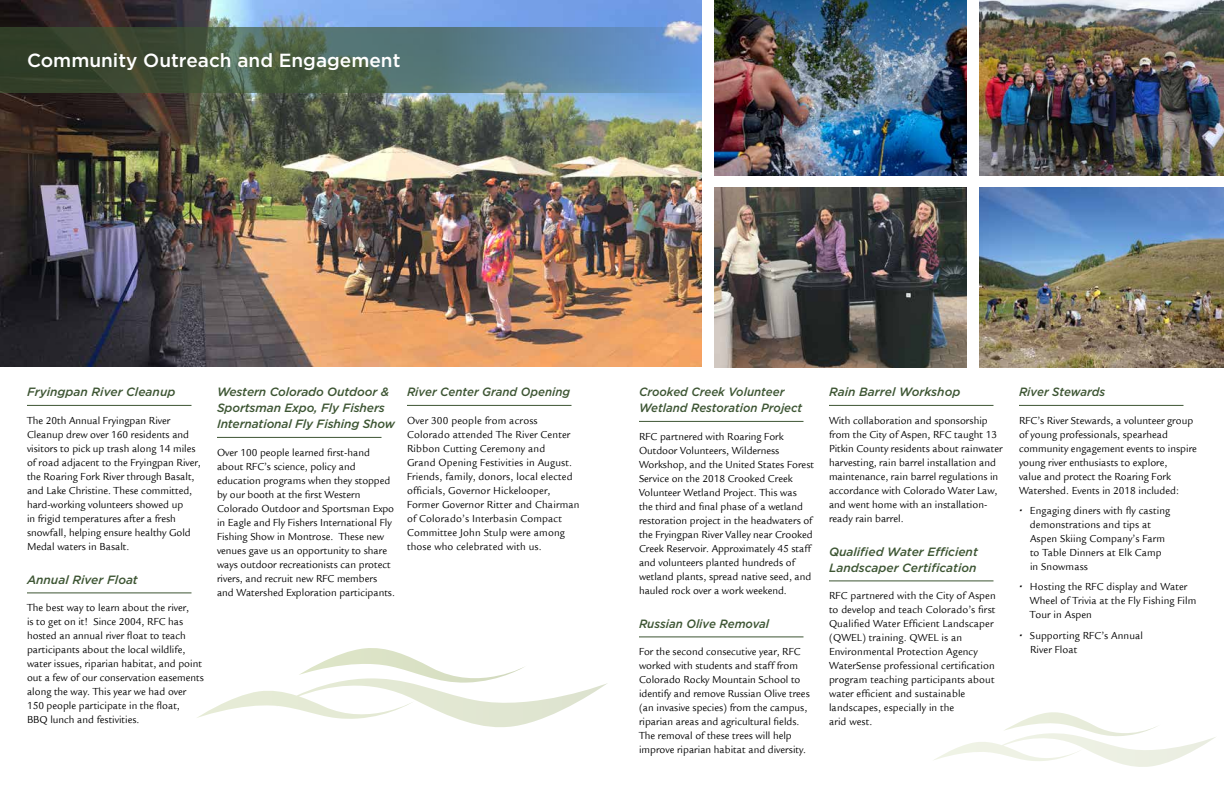
<style>
.page{position:relative;width:1224px;height:792px;background:#fff}
.page>*{position:absolute;margin:0;border:0;box-sizing:border-box;transform-origin:0 0}
.t1{font:500 19px "Gotham";color:#fff}
.t2{font:italic 500 12px/16px "Gotham";color:#3d5533}
.t3{font:italic 500 12px/16px "Gotham";color:#3d5533;scale:.96 1}
.t4{font:11px/14px "Legacy Sans Std";color:#000;scale:.96 1}
.s1{font-family:"Gotham";font-weight:500;font-style:italic;font-size:12px}
</style>
<div class="page">
<img style="left:0;top:0;width:702px;height:366px">
<svg style="left:0;top:27px;width:702px;height:65px;background:#516b6c"></svg>
<hr style="left:27px;top:405px;width:165px;height:1px;background:#3d5533">
<hr style="left:27px;top:593px;width:165px;height:1px;background:#3d5533">
<hr style="left:217px;top:437px;width:165px;height:1px;background:#3d5533">
<hr style="left:407px;top:405px;width:165px;height:1px;background:#3d5533">
<hr style="left:639px;top:421px;width:165px;height:1px;background:#3d5533">
<hr style="left:639px;top:637px;width:165px;height:1px;background:#3d5533">
<hr style="left:829px;top:405px;width:165px;height:1px;background:#3d5533">
<hr style="left:829px;top:581px;width:165px;height:1px;background:#3d5533">
<hr style="left:1019px;top:405px;width:165px;height:1px;background:#3d5533">
<img style="left:714px;top:187px;width:252px;height:180px">
<img style="left:979px;top:0;width:245px;height:175px">
<img style="left:714px;top:0;width:252px;height:176px">
<img style="left:979px;top:187px;width:245px;height:180px">
<svg style="left:934px;top:712px;width:282px;height:55px"></svg>
<svg style="left:197px;top:648px;width:411px;height:79px"></svg>
<h1 class="t1" style="left:27px;top:50px;width:375px">Community Outreach and Engagement</h1>
<p class="t2" style="left:27px;top:384px;width:150px">Fryingpan River Cleanup</p>
<p class="t4" style="left:27px;top:413px;width:182px">The 20th Annual Fryingpan River Cleanup drew over 160 residents and visitors to pick up trash along 14 miles of road adjacent to the Fryingpan River, the Roaring Fork River through Basalt, and Lake Christine. These committed, hard-working volunteers showed up<br>in frigid temperatures after a fresh snowfall, helping ensure healthy Gold Medal waters in Basalt.</p>
<p class="t2" style="left:27px;top:571px;width:112px">Annual River Float</p>
<p class="t4" style="left:27px;top:601px;width:186px">The best way to learn about the river,<br>is to get on it! Since 2004, RFC has hosted an annual river float to teach participants about the local wildlife, water issues, riparian habitat, and point out a few of our conservation easements along the way. This year we had over 150 people participate in the float,<br>BBQ lunch and festivities.</p>
<p class="t2" style="left:217px;top:384px;width:179px">Western Colorado Outdoor &amp;<br>Sportsman Expo, Fly Fishers<br>International Fly Fishing Show</p>
<p class="t4" style="left:217px;top:445px;width:187px">Over 100 people learned first-hand about RFC’s science, policy and education programs when they stopped by our booth at the first Western Colorado Outdoor and Sportsman Expo in Eagle and Fly Fishers International Fly Fishing Show in Montrose. These new venues gave us an opportunity to share ways outdoor recreationists can protect rivers, and recruit new RFC members and Watershed Exploration participants.</p>
<p class="t3" style="left:407px;top:384px;width:172px">River Center Grand Opening</p>
<p class="t4" style="left:407px;top:413px;width:181px">Over 300 people from across Colorado attended The River Center Ribbon Cutting Ceremony and<br>Grand Opening Festivities in August.<br>Friends, family, donors, local elected officials, Governor Hickelooper, Former Governor Ritter and Chairman of Colorado’s Interbasin Compact Committee John Stulp were among those who celebrated with us.</p>
<p class="t3" style="left:639px;top:384px;width:172px">Crooked Creek Volunteer<br>Wetland Restoration Project</p>
<p class="t4" style="left:639px;top:429px;width:184px">RFC partnered with Roaring Fork Outdoor Volunteers, Wilderness Workshop, and the United States Forest Service on the 2018 Crooked Creek Volunteer Wetland Project. This was<br>the third and final phase of a wetland restoration project in the headwaters of the Fryingpan River Valley near Crooked Creek Reservoir. Approximately 45 staff and volunteers planted hundreds of wetland plants, spread native seed, and hauled rock over a work weekend.</p>
<p class="t3" style="left:639px;top:615px;width:137px">Russian Olive Removal</p>
<p class="t4" style="left:639px;top:645px;width:179px">For the second consecutive year, RFC worked with students and staff from Colorado Rocky Mountain School to identify and remove Russian Olive trees (an invasive species) from the campus, riparian areas and agricultural fields.<br>The removal of these trees will help improve riparian habitat and diversity.</p>
<p class="t2" style="left:829px;top:384px;width:133px">Rain Barrel Workshop</p>
<p class="t4" style="left:829px;top:413px;width:182px">With collaboration and sponsorship from the City of Aspen, RFC taught 13<br>Pitkin County residents about rainwater harvesting, rain barrel installation and maintenance, rain barrel regulations in accordance with Colorado Water Law, and went home with an installation&shy;ready rain barrel.</p>
<p class="t2" style="left:829px;top:543px;width:150px">Qualified Water Efficient<br>Landscaper Certification</p>
<p class="t4" style="left:829px;top:589px;width:175px">RFC partnered with the City of Aspen to develop and teach Colorado’s first<br>Qualified Water Efficient Landscaper (QWEL) training. QWEL is an<br>Environmental Protection Agency<br>WaterSense professional certification program teaching participants about water efficient and sustainable landscapes, especially in the<br>arid west.</p>
<p class="t3" style="left:1019px;top:384px;width:91px">River Stewards</p>
<p class="t4" style="left:1019px;top:413px;width:187px">RFC’s River Stewards, a volunteer group of young professionals, spearhead community engagement events to inspire young river enthusiasts to explore,<br>value and protect the Roaring Fork Watershed. Events in 2018 included:</p>
<p class="t4" style="left:1030px;top:504px;width:148px;text-indent:-11px"><span class="s1">·</span> Engaging diners with fly casting demonstrations and tips at<br>Aspen Skiing Company’s Farm to Table Dinners at Elk Camp in Snowmass</p>
<p class="t4" style="left:1030px;top:580px;width:175px;text-indent:-11px"><span class="s1">·</span> Hosting the RFC display and Water<br>Wheel of Trivia at the Fly Fishing Film<br>Tour in Aspen</p>
<p class="t4" style="left:1030px;top:628px;width:119px;text-indent:-11px"><span class="s1">·</span> Supporting RFC’s Annual<br>River Float</p>
</div>
